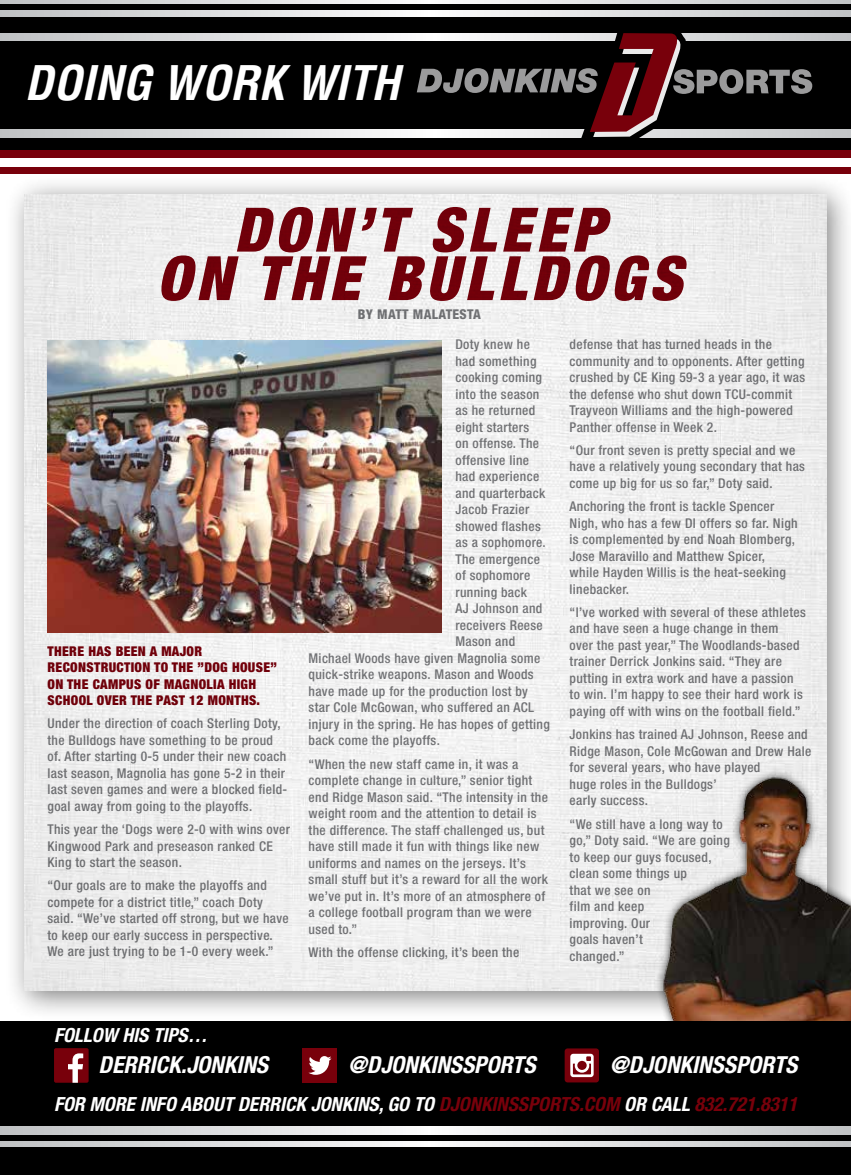
<style>
.page{position:relative;width:851px;height:1175px;background:#fff}
.page>*{position:absolute;margin:0;border:0;box-sizing:border-box;transform-origin:0 0}
.t1{font:italic 900 condensed 61.2px/48.4px "Helvetica Neue LT Std";letter-spacing:.08em;color:#78000b;text-align:center}
.t2{font:italic 700 condensed 46.5px "Helvetica LT Std";color:#fff}
.t3{font:italic 700 condensed 23.4px "Helvetica Neue LT Std";color:#fff}
.t4{font:italic 700 condensed 19.5px "Helvetica Neue LT Std";color:#fff}
.t5{font:500 condensed 13.5px/16.5px "Helvetica Neue LT Std";letter-spacing:.025em;color:#77787b}
.t6{font:900 condensed 13.5px/16.5px "Helvetica Neue LT Std";letter-spacing:.025em;color:#78000b}
.t7{font:800 condensed 13.5px "Helvetica Neue LT Std";letter-spacing:.025em;color:#77787b}
.s1{color:#78000b}
</style>
<div class="page">
<div style="left:4px;top:174px;width:846px;height:847px;background:#000;opacity:.5"></div>
<img style="left:24px;top:194px;width:802px;height:796px">
<div style="left:655px;top:769px;width:195px;height:360px;background:#000;opacity:.75"></div>
<img style="left:659px;top:772px;width:191px;height:250px">
<div style="left:0;top:1022px;width:850px;height:152px;background:#000"></div>
<div style="left:0;top:1127px;width:850px;height:23px;background:#000;opacity:.75"></div>
<svg style="left:0;top:1126px;width:850px;height:20px"></svg>
<div style="left:0;top:1135px;width:850px;height:5px;background:#000"></div>
<div style="left:54px;top:1048px;width:35px;height:34px;background:#78000b;border-radius:2px"></div>
<svg style="left:68px;top:1053px;width:15px;height:29px"></svg>
<div style="left:303px;top:1048px;width:34px;height:34px;background:#78000b"></div>
<svg style="left:308px;top:1056px;width:23px;height:18px"></svg>
<div style="left:564px;top:1048px;width:35px;height:34px;background:#78000b;border-radius:3px"></div>
<svg style="left:570px;top:1053px;width:23px;height:24px"></svg>
<div style="left:0;top:0;width:850px;height:162px;background:#000"></div>
<div style="left:0;top:150px;width:850px;height:24px;background:#78000b"></div>
<div style="left:0;top:0;width:850px;height:20px;background:#000;opacity:.75"></div>
<svg style="left:0;top:0;width:850px;height:16px"></svg>
<svg style="left:0;top:33px;width:850px;height:8px"></svg>
<div style="left:0;top:129px;width:850px;height:12px;background:#000;opacity:.75"></div>
<svg style="left:0;top:129px;width:850px;height:8px"></svg>
<div style="left:0;top:5px;width:850px;height:5px;background:#000"></div>
<div style="left:0;top:158px;width:850px;height:8px;background:#fff"></div>
<svg style="left:402px;top:0;width:207px;height:200px"></svg>
<svg style="left:417px;top:21px;width:407px;height:128px"></svg>
<img style="left:48px;top:341px;width:394px;height:291px">
<h2 class="t2" style="left:25px;top:54px;width:376px">DOING WORK WITH</h2>
<h1 class="t1" style="left:157px;top:206px;width:526px">DON’T SLEEP<br>ON THE BULLDOGS</h1>
<p class="t6" style="left:48px;top:642px;width:231px">THERE HAS BEEN A MAJOR<br>RECONSTRUCTION TO THE ”DOG HOUSE”<br>ON THE CAMPUS OF MAGNOLIA HIGH<br>SCHOOL OVER THE PAST 12 MONTHS.</p>
<p class="t5" style="left:48px;top:715px;width:241px">Under the direction of coach Sterling Doty, the Bulldogs have something to be proud of. After starting 0-5 under their new coach last season, Magnolia has gone 5-2 in their last seven games and were a blocked field&shy;goal away from going to the playoffs.</p>
<p class="t5" style="left:48px;top:821px;width:244px">This year the ‘Dogs were 2-0 with wins over<br>Kingwood Park and preseason ranked CE<br>King to start the season.</p>
<p class="t5" style="left:48px;top:877px;width:243px">“Our goals are to make the playoffs and compete for a district title,” coach Doty said. “We’ve started off strong, but we have to keep our early success in perspective.<br>We are just trying to be 1-0 every week.”</p>
<p class="t7" style="left:357px;top:306px;width:125px">BY MATT MALATESTA</p>
<p class="t5" style="left:455px;top:336px;width:76px">Doty knew he</p>
<p class="t5" style="left:455px;top:352px;width:82px">had something</p>
<p class="t5" style="left:455px;top:369px;width:88px">cooking coming</p>
<p class="t5" style="left:455px;top:385px;width:85px">into the season</p>
<p class="t5" style="left:455px;top:402px;width:81px">as he returned</p>
<p class="t5" style="left:455px;top:418px;width:75px">eight starters</p>
<p class="t5" style="left:455px;top:435px;width:85px">on offense. The</p>
<p class="t5" style="left:455px;top:451px;width:75px">offensive line</p>
<p class="t5" style="left:455px;top:468px;width:85px">had experience</p>
<p class="t5" style="left:455px;top:484px;width:91px">and quarterback</p>
<p class="t5" style="left:455px;top:501px;width:75px">Jacob Frazier</p>
<p class="t5" style="left:455px;top:517px;width:87px">showed flashes</p>
<p class="t5" style="left:455px;top:534px;width:92px">as a sophomore.</p>
<p class="t5" style="left:455px;top:550px;width:86px">The emergence</p>
<p class="t5" style="left:455px;top:567px;width:76px">of sophomore</p>
<p class="t5" style="left:455px;top:583px;width:73px">running back</p>
<p class="t5" style="left:455px;top:600px;width:88px">AJ Johnson and</p>
<p class="t5" style="left:455px;top:616px;width:89px">receivers Reese</p>
<p class="t5" style="left:455px;top:633px;width:61px">Mason and</p>
<p class="t5" style="left:308px;top:649px;width:233px">Michael Woods have given Magnolia some</p>
<p class="t5" style="left:308px;top:666px;width:226px">quick-strike weapons. Mason and Woods</p>
<p class="t5" style="left:308px;top:682px;width:221px">have made up for the production lost by</p>
<p class="t5" style="left:308px;top:699px;width:227px">star Cole McGowan, who suffered an ACL</p>
<p class="t5" style="left:308px;top:715px;width:243px">injury in the spring. He has hopes of getting</p>
<p class="t5" style="left:308px;top:732px;width:133px">back come the playoffs.</p>
<p class="t5" style="left:308px;top:755px;width:241px">“When the new staff came in, it was a complete change in culture,” senior tight end Ridge Mason said. “The intensity in the weight room and the attention to detail is the difference. The staff challenged us, but have still made it fun with things like new uniforms and names on the jerseys. It’s small stuff but it’s a reward for all the work we’ve put in. It’s more of an atmosphere of a college football program than we were used to.”</p>
<p class="t5" style="left:308px;top:943px;width:212px">With the offense clicking, it’s been the</p>
<p class="t5" style="left:569px;top:336px;width:237px">defense that has turned heads in the community and to opponents. After getting crushed by CE King 59-3 a year ago, it was the defense who shut down TCU-commit Trayveon Williams and the high-powered Panther offense in Week 2.</p>
<p class="t5" style="left:569px;top:442px;width:237px">“Our front seven is pretty special and we have a relatively young secondary that has come up big for us so far,” Doty said.</p>
<p class="t5" style="left:569px;top:498px;width:229px">Anchoring the front is tackle Spencer Nigh, who has a few DI offers so far. Nigh is complemented by end Noah Blomberg, Jose Maravillo and Matthew Spicer, while Hayden Willis is the heat-seeking linebacker.</p>
<p class="t5" style="left:569px;top:603px;width:238px">“I’ve worked with several of these athletes and have seen a huge change in them<br>over the past year,” The Woodlands-based trainer Derrick Jonkins said. “They are putting in extra work and have a passion to win. I’m happy to see their hard work is paying off with wins on the football field.”</p>
<p class="t5" style="left:569px;top:726px;width:243px">Jonkins has trained AJ Johnson, Reese and<br>Ridge Mason, Cole McGowan and Drew Hale for several years, who have played<br>huge roles in the Bulldogs’<br>early success.</p>
<p class="t5" style="left:569px;top:815px;width:162px">“We still have a long way to go,” Doty said. “We are going to keep our guys focused, clean some things up<br>that we see on<br>film and keep<br>improving. Our<br>goals haven’t<br>changed.”</p>
<h3 class="t4" style="left:54px;top:1023px;width:155px">FOLLOW HIS TIPS…</h3>
<h3 class="t3" style="left:99px;top:1050px;width:171px">DERRICK.JONKINS</h3>
<h3 class="t3" style="left:348px;top:1050px;width:189px">@DJONKINSSPORTS</h3>
<h3 class="t3" style="left:609px;top:1050px;width:189px">@DJONKINSSPORTS</h3>
<h3 class="t4" style="left:54px;top:1092px;width:745px">FOR MORE INFO ABOUT DERRICK JONKINS, GO TO <span class="s1">DJONKINSSPORTS.COM</span> OR CALL <span class="s1">832.721.8311</span></h3>
</div>
